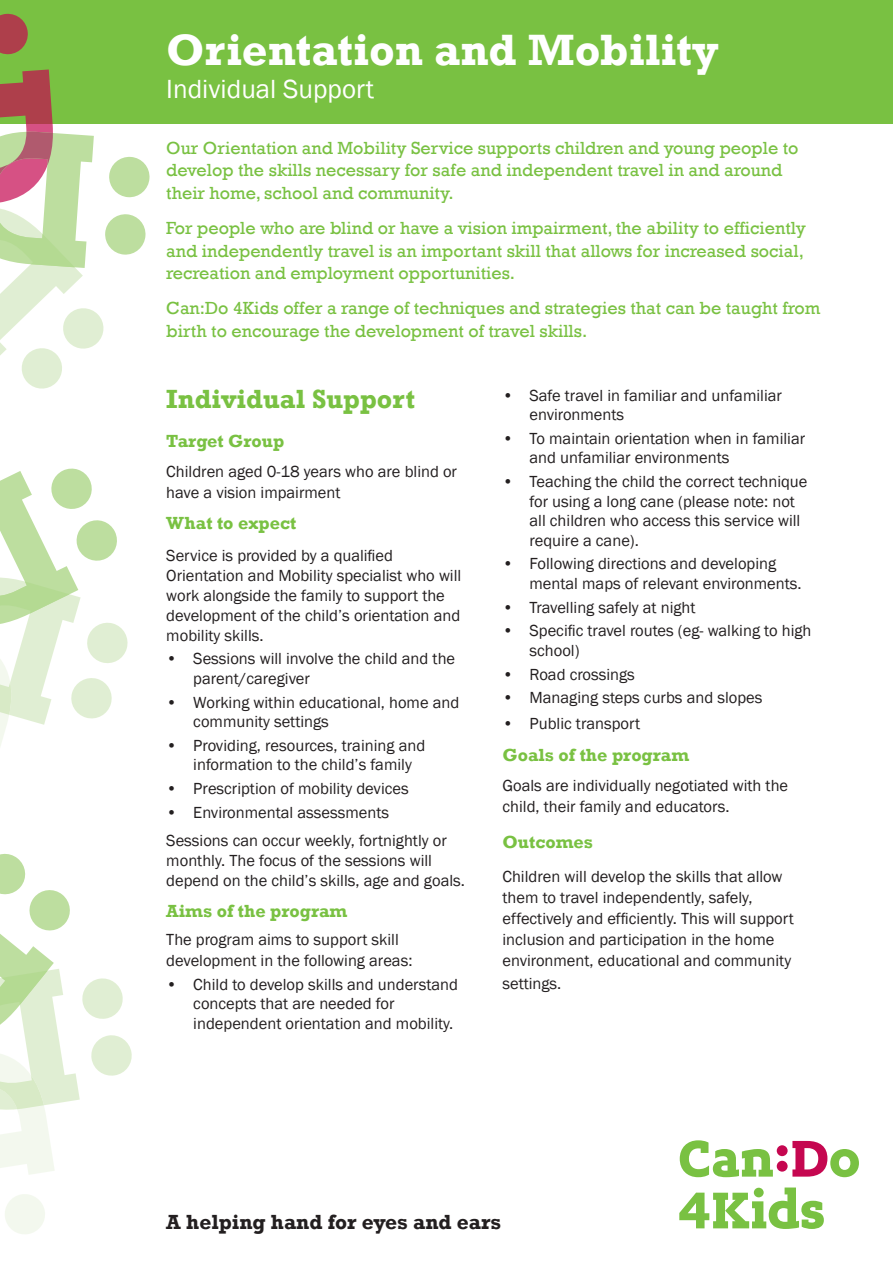
<style>
.page{position:relative;width:893px;height:1263px;background:#fff}
.page>*{position:absolute;margin:0;border:0;box-sizing:border-box;transform-origin:0 0}
.t1{font:700 45px "Rockwell";color:#fff}
.heading{font:27px "Franklin Gothic";color:#fff}
.heading-2{font:700 27px "Rockwell";color:#79c142}
.heading-3{font:700 21px "Rockwell";color:#231f20}
.t2{font:18px/22.5px "Rockwell";color:#79c142}
.heading-4{font:700 18px "Rockwell";color:#79c142}
.Body_Text{font:700 18px "Rockwell";color:#79c142}
.Body_Text-2{font:16.5px/19.5px "Franklin Gothic";color:#231f20}
.heading-5{font:16.5px/21px "Franklin Gothic";color:#231f20}
.Bulleted{font:16.5px/21px "Franklin Gothic";color:#231f20}
</style>
<div class="page">
<div style="left:0;top:0;width:893px;height:123px;background:#79c142"></div>
<svg style="left:0;top:13px;width:150px;height:376px"></svg>
<svg style="left:0;top:468px;width:128px;height:278px"></svg>
<svg style="left:0;top:853px;width:132px;height:381px"></svg>
<svg style="left:679px;top:1187px;width:145px;height:42px"></svg>
<svg style="left:680px;top:1140px;width:179px;height:37px"></svg>
<p class="t1" style="left:166px;top:23px;width:554px">Orientation and Mobility</p>
<p class="heading" style="left:166px;top:72px;width:209px">Individual Support</p>
<p class="t2" style="left:166px;top:137px;width:634px">Our Orientation and Mobility Service supports children and young people to develop the skills necessary for safe and independent travel in and around their home, school and community.</p>
<p class="t2" style="left:166px;top:217px;width:641px;text-align:justify">For people who are blind or have a vision impairment, the ability to efficiently and independently travel is an important skill that allows for increased social, recreation and employment opportunities.</p>
<p class="t2" style="left:166px;top:297px;width:656px">Can:Do 4Kids offer a range of techniques and strategies that can be taught from birth to encourage the development of travel skills.</p>
<p class="heading-2" style="left:166px;top:382px;width:250px">Individual Support</p>
<p class="heading-4" style="left:166px;top:430px;width:119px">Target Group</p>
<p class="Bulleted" style="left:166px;top:461px;width:292px">Children aged 0-18 years who are blind or have a vision impairment</p>
<p class="heading-4" style="left:166px;top:512px;width:132px">What to expect</p>
<p class="Body_Text-2" style="left:166px;top:546px;width:296px">Service is provided by a qualified Orientation and Mobility specialist who will work alongside the family to support the development of the child’s orientation and mobility skills.</p>
<p class="Body_Text-2" style="left:193px;top:649px;width:263px;text-indent:-27px">• Sessions will involve the child and the parent/caregiver</p>
<p class="Body_Text-2" style="left:193px;top:693px;width:268px;text-indent:-27px">• Working within educational, home and community settings</p>
<p class="Body_Text-2" style="left:193px;top:736px;width:233px;text-indent:-27px">• Providing, resources, training and information to the child’s family</p>
<p class="Body_Text-2" style="left:166px;top:779px;width:244px">• Prescription of mobility devices</p>
<p class="Body_Text-2" style="left:166px;top:803px;width:224px">• Environmental assessments</p>
<p class="Body_Text-2" style="left:166px;top:831px;width:300px">Sessions can occur weekly, fortnightly or monthly. The focus of the sessions will depend on the child’s skills, age and goals.</p>
<p class="Body_Text" style="left:166px;top:900px;width:183px">Aims of the program</p>
<p class="Body_Text-2" style="left:166px;top:929px;width:248px;line-height:21px">The program aims to support skill development in the following areas:</p>
<p class="Body_Text-2" style="left:193px;top:975px;width:266px;text-indent:-27px">• Child to develop skills and understand concepts that are needed for independent orientation and mobility.</p>
<p class="Body_Text-2" style="left:529px;top:386px;width:254px;text-indent:-27px">• Safe travel in familiar and unfamiliar environments</p>
<p class="Body_Text-2" style="left:529px;top:429px;width:277px;text-indent:-27px">• To maintain orientation when in familiar and unfamiliar environments</p>
<p class="Body_Text-2" style="left:529px;top:472px;width:279px;text-indent:-27px">• Teaching the child the correct technique for using a long cane (please note: not all children who access this service will require a cane).</p>
<p class="Body_Text-2" style="left:529px;top:554px;width:274px;text-indent:-27px">• Following directions and developing mental maps of relevant environments.</p>
<p class="Body_Text-2" style="left:502px;top:598px;width:195px">• Travelling safely at night</p>
<p class="Body_Text-2" style="left:529px;top:621px;width:283px;text-indent:-27px">• Specific travel routes (eg- walking to high school)</p>
<p class="Body_Text-2" style="left:502px;top:665px;width:134px">• Road crossings</p>
<p class="Body_Text-2" style="left:502px;top:688px;width:261px">• Managing steps curbs and slopes</p>
<p class="Body_Text-2" style="left:502px;top:714px;width:139px">• Public transport</p>
<p class="heading-4" style="left:502px;top:744px;width:188px">Goals of the program</p>
<p class="heading-5" style="left:502px;top:775px;width:287px">Goals are individually negotiated with the child, their family and educators.</p>
<p class="heading-4" style="left:502px;top:831px;width:92px">Outcomes</p>
<p class="Body_Text-2" style="left:502px;top:867px;width:293px;line-height:21px">Children will develop the skills that allow them to travel independently, safely, effectively and efficiently. This will support inclusion and participation in the home environment, educational and community</p>
<p class="Body_Text-2" style="left:502px;top:974px;width:60px">settings.</p>
<p class="heading-3" style="left:166px;top:1209px;width:336px">A helping hand for eyes and ears</p>
</div>
